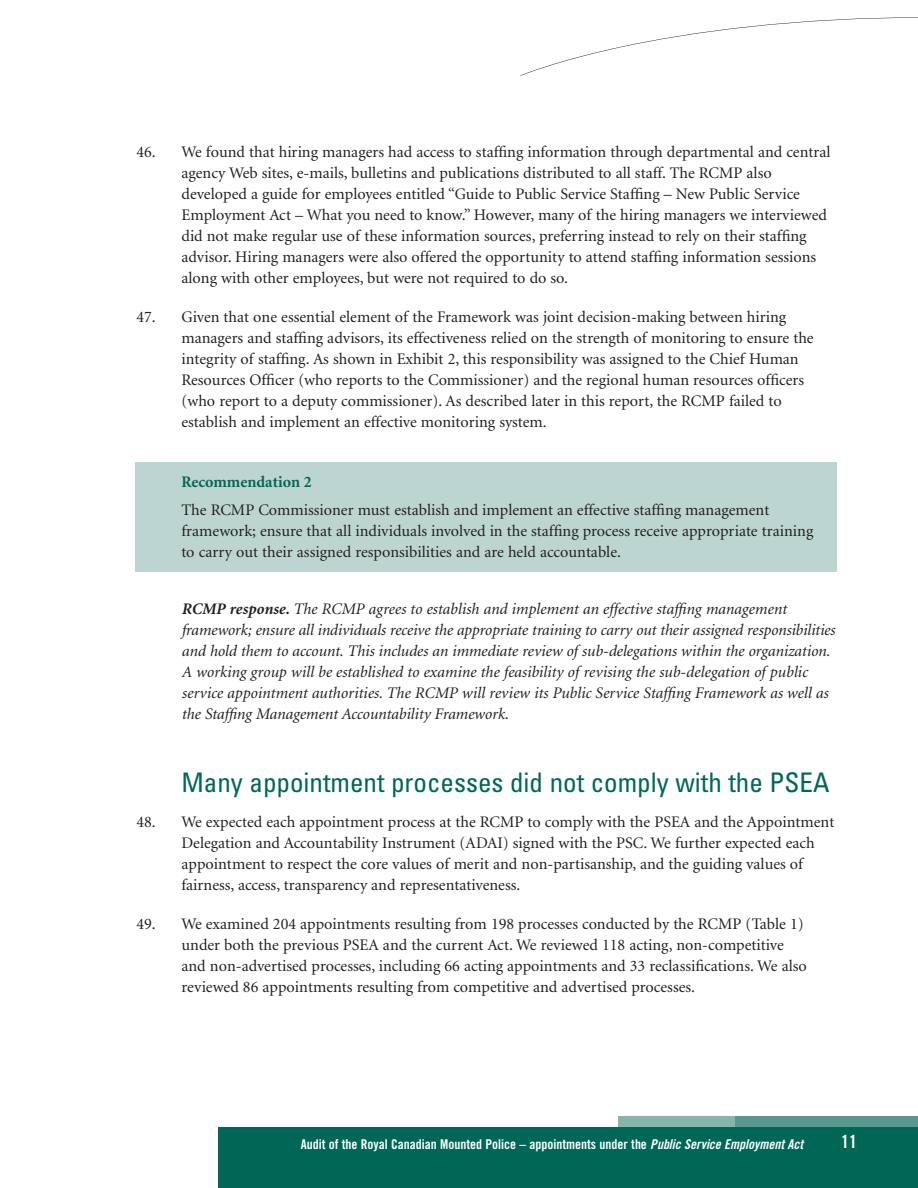
<style>
.page{position:relative;width:918px;height:1188px;background:#fff}
.page>*{position:absolute;margin:0;border:0;box-sizing:border-box;transform-origin:0 0}
.t1{font:condensed 27px "Univers";color:#006756}
.t2{font:18px "Trade Gothic Bold Cond Twenty";color:#fff}
.t3{font:16.2px/21px "Minion";color:#231f20}
.t4{font:italic 16.2px/21px "Minion";color:#231f20}
.t5{font:700 16.2px "Minion";color:#006756}
.t6{font:13.5px "Trade Gothic Bold Cond Twenty";color:#fff}
.s1{font-weight:700}
.s2{font-style:italic}
</style>
<div class="page">
<div style="left:135px;top:462px;width:702px;height:110px;background:#bdd5d0"></div>
<svg style="left:520px;top:17px;width:398px;height:59px"></svg>
<div style="left:618px;top:1116px;width:300px;height:11px;background:#89b4ac"></div>
<div style="left:735px;top:1116px;width:183px;height:11px;background:#58988d"></div>
<div style="left:218px;top:1127px;width:700px;height:61px;background:#006756"></div>
<p class="t3" style="left:181px;top:143px;width:651px;text-indent:-45px">46. We found that hiring managers had access to staffing information through departmental and central agency Web sites, e-mails, bulletins and publications distributed to all staff. The RCMP also developed a guide for employees entitled “Guide to Public Service Staffing – New Public Service Employment Act – What you need to know.” However, many of the hiring managers we interviewed did not make regular use of these information sources, preferring instead to rely on their staffing advisor. Hiring managers were also offered the opportunity to attend staffing information sessions along with other employees, but were not required to do so.</p>
<p class="t3" style="left:181px;top:308px;width:634px;text-indent:-45px">47. Given that one essential element of the Framework was joint decision-making between hiring managers and staffing advisors, its effectiveness relied on the strength of monitoring to ensure the integrity of staffing. As shown in Exhibit 2, this responsibility was assigned to the Chief Human Resources Officer (who reports to the Commissioner) and the regional human resources officers (who report to a deputy commissioner). As described later in this report, the RCMP failed to establish and implement an effective monitoring system.</p>
<p class="t5" style="left:181px;top:475px;width:132px">Recommendation 2</p>
<p class="t3" style="left:181px;top:500px;width:633px">The RCMP Commissioner must establish and implement an effective staffing management framework; ensure that all individuals involved in the staffing process receive appropriate training to carry out their assigned responsibilities and are held accountable.</p>
<p class="t4" style="left:181px;top:599px;width:655px"><span class="s1">RCMP response.</span> The RCMP agrees to establish and implement an effective staffing management framework; ensure all individuals receive the appropriate training to carry out their assigned responsibilities and hold them to account. This includes an immediate review of sub-delegations within the organization.<br>A working group will be established to examine the feasibility of revising the sub-delegation of public service appointment authorities. The RCMP will review its Public Service Staffing Framework as well as the Staffing Management Accountability Framework.</p>
<h1 class="t1" style="left:181px;top:773px;width:650px">Many appointment processes did not comply with the PSEA</h1>
<p class="t3" style="left:181px;top:812px;width:654px;text-indent:-45px">48. We expected each appointment process at the RCMP to comply with the PSEA and the Appointment Delegation and Accountability Instrument (ADAI) signed with the PSC. We further expected each appointment to respect the core values of merit and non-partisanship, and the guiding values of fairness, access, transparency and representativeness.</p>
<p class="t3" style="left:181px;top:914px;width:627px;text-indent:-45px">49. We examined 204 appointments resulting from 198 processes conducted by the RCMP (Table 1) under both the previous PSEA and the current Act. We reviewed 118 acting, non-competitive and non-advertised processes, including 66 acting appointments and 33 reclassifications. We also reviewed 86 appointments resulting from competitive and advertised processes.</p>
<p class="t6" style="left:301px;top:1140px;width:507px">Audit of the Royal Canadian Mounted Police – appointments under the <span class="s2">Public Service EmploymentAct</span></p>
<p class="t2" style="left:841px;top:1135px;width:17px">11</p>
</div>
